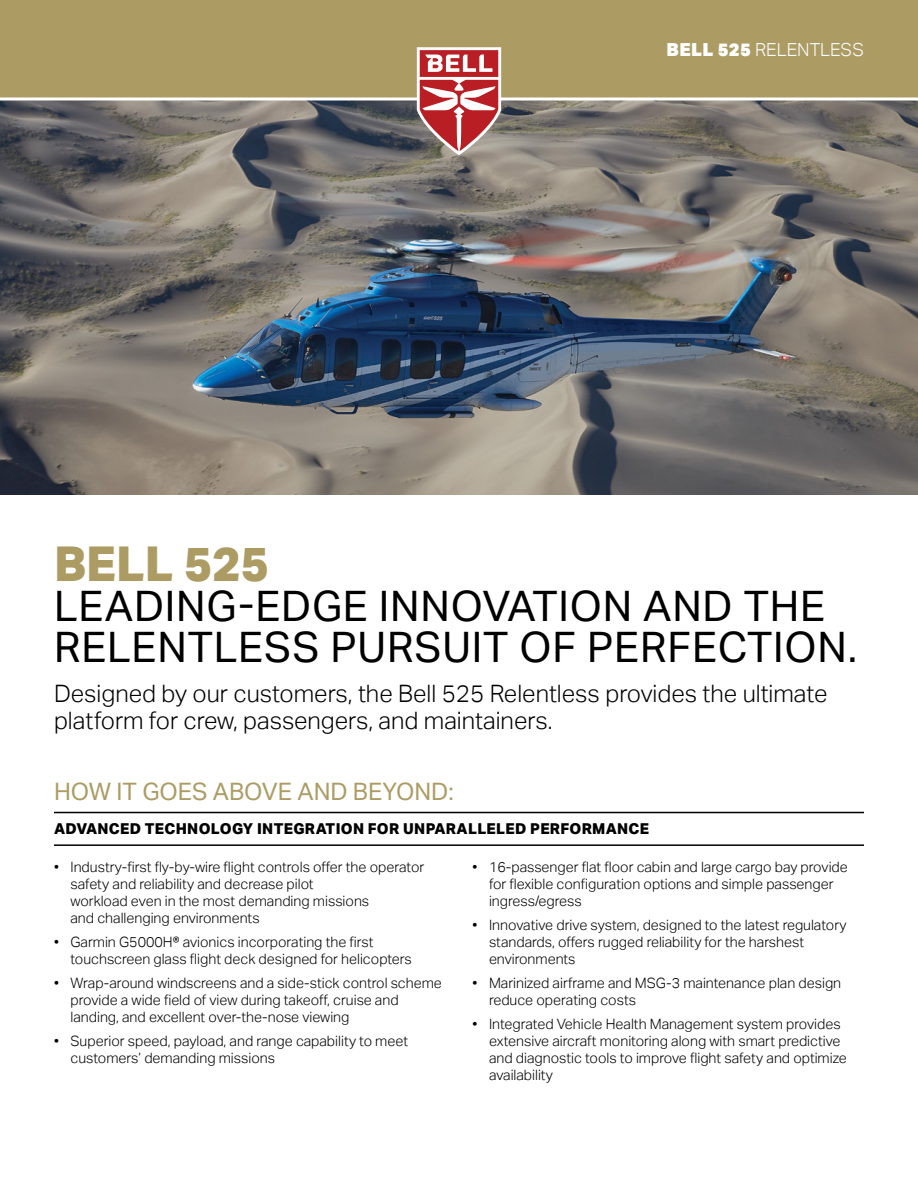
<style>
.page{position:relative;width:918px;height:1188px;background:#fff}
.page>*{position:absolute;margin:0;border:0;box-sizing:border-box;transform-origin:0 0}
.t1{font:800 48px "Aktiv Grotesk";color:#ac9c64}
.t2{font:42px/40.5px "Aktiv Grotesk";letter-spacing:.02em;color:#000}
.t3{font:300 24px/27px "Aktiv Grotesk";color:#000}
.t4{font:24px "Aktiv Grotesk";color:#ac9c64}
.t5{font:300 18px "Aktiv Grotesk";color:#fff}
.t6{font:800 15px "Aktiv Grotesk";letter-spacing:.02em;color:#000}
.t7{font:300 14.25px/17.1px "Aktiv Grotesk";color:#000}
.s1{font-weight:900}
</style>
<div class="page">
<img style="left:0;top:100px;width:918px;height:395px">
<hr style="left:54px;top:812px;width:810px;height:1px;background:#000">
<hr style="left:54px;top:844px;width:810px;height:2px;background:#000">
<div style="left:0;top:0;width:918px;height:99px;background:#ac9c64"></div>
<hr style="left:0;top:98px;width:918px;height:2px;background:#fff">
<svg style="left:417px;top:47px;width:84px;height:108px"></svg>
<p class="t5" style="left:667px;top:39px;width:199px"><span class="s1">BELL 525</span> RELENTLESS</p>
<p class="t1" style="left:54px;top:533px;width:216px">BELL 525</p>
<p class="t2" style="left:54px;top:587px;width:805px">LEADING-EDGE INNOVATION AND THE<br>RELENTLESS PURSUIT OF PERFECTION.</p>
<p class="t3" style="left:54px;top:681px;width:775px">Designed by our customers, the Bell 525 Relentless provides the ultimate platform for crew, passengers, and maintainers.</p>
<p class="t4" style="left:54px;top:778px;width:401px">HOW IT GOES ABOVE AND BEYOND:</p>
<p class="t6" style="left:54px;top:819px;width:597px">ADVANCED TECHNOLOGY INTEGRATION FOR UNPARALLELED PERFORMANCE</p>
<p class="t7" style="left:70px;top:859px;width:355px;text-indent:-16px">• Industry-first fly-by-wire flight controls offer the operator safety and reliability and decrease pilot<br>workload even in the most demanding missions<br>and challenging environments</p>
<p class="t7" style="left:70px;top:934px;width:343px;text-indent:-16px">• Garmin G5000H® avionics incorporating the first touchscreen glass flight deck designed for helicopters</p>
<p class="t7" style="left:70px;top:975px;width:373px;text-indent:-16px">• Wrap-around windscreens and a side-stick control scheme provide a wide field of view during takeoff, cruise and landing, and excellent over-the-nose viewing</p>
<p class="t7" style="left:70px;top:1033px;width:339px;text-indent:-16px">• Superior speed, payload, and range capability to meet customers’ demanding missions</p>
<p class="t7" style="left:489px;top:859px;width:360px;text-indent:-16px">• 16-passenger flat floor cabin and large cargo bay provide for flexible configuration options and simple passenger ingress/egress</p>
<p class="t7" style="left:489px;top:917px;width:359px;text-indent:-16px">• Innovative drive system, designed to the latest regulatory standards, offers rugged reliability for the harshest environments</p>
<p class="t7" style="left:489px;top:975px;width:354px;text-indent:-16px">• Marinized airframe and MSG-3 maintenance plan design reduce operating costs</p>
<p class="t7" style="left:489px;top:1016px;width:359px;text-indent:-16px">• Integrated Vehicle Health Management system provides extensive aircraft monitoring along with smart predictive and diagnostic tools to improve flight safety and optimize availability</p>
</div>
